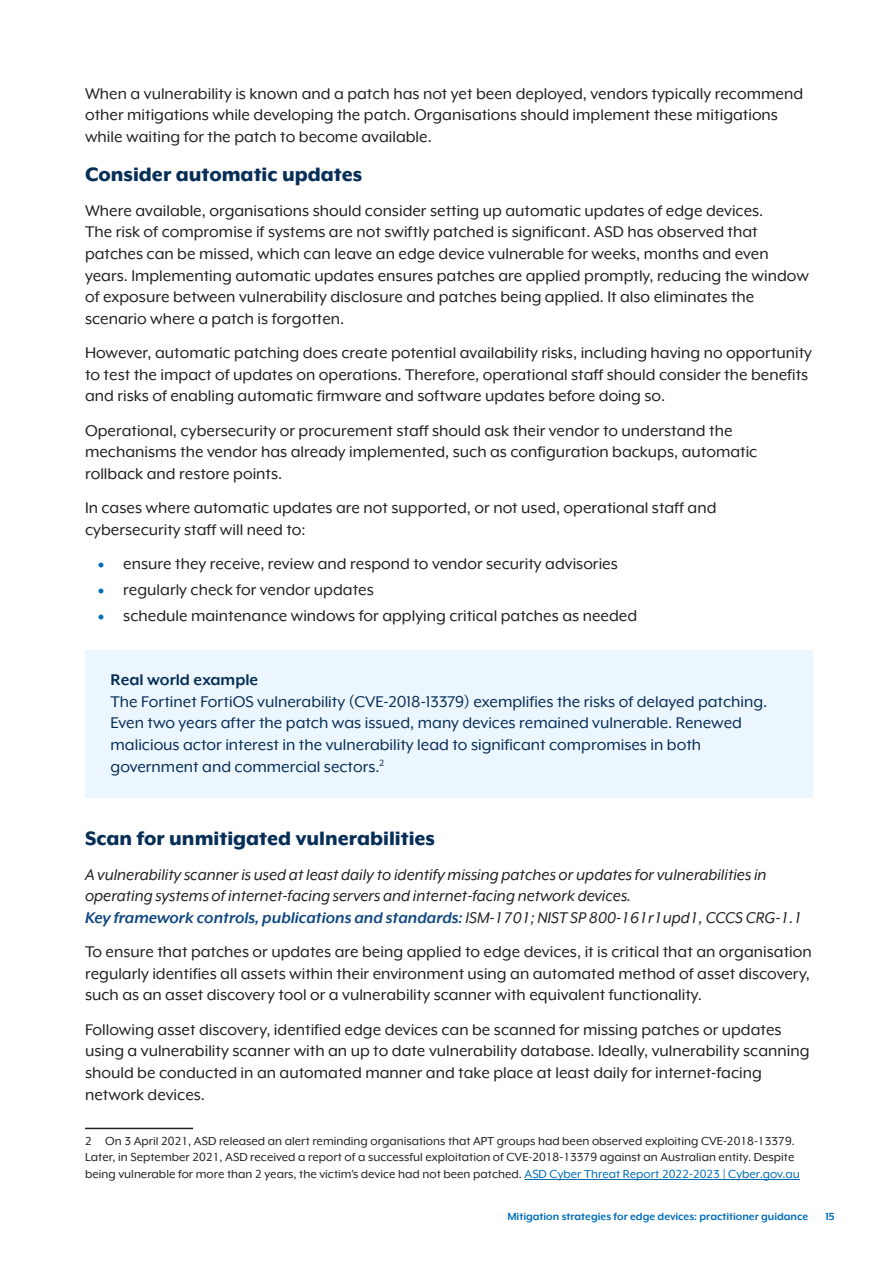
<style>
.page{position:relative;width:893px;height:1263px;background:#fff}
.page>*{position:absolute;margin:0;border:0;box-sizing:border-box;transform-origin:0 0}
.H3_-_Heading_-_Navy{font:800 22.5px "Mr Eaves XL Mod OT";color:#072e57}
.Body{font:18px/21.6px "Mr Eaves XL Mod OT";color:#231f20}
.Body_SHADED{font:18px/21.6px "Mr Eaves XL Mod OT";color:#072e57}
.Body-2{font:italic 18px/21.6px "Mr Eaves XL Mod OT";color:#231f20}
.Body-3{font:italic 700 18px "Mr Eaves XL Mod OT";color:#114881}
.Body_SHADED-2{font:700 18px "Mr Eaves XL Mod OT";color:#072e57}
.Footnote{font:13.5px/16.5px "Mr Eaves XL Mod OT";color:#231f20}
.t1{font:700 12px "Mr Eaves XL Mod OT";color:#006db7}
.s1{font-family:"Mr Eaves XL Mod Nar OT";font-weight:900;font-size:22.5px;color:#006db7}
.s2{font-weight:400;color:#231f20}
.s3{color:#006db7}
</style>
<div class="page">
<div style="left:85px;top:650px;width:727px;height:61px;background:#ecf6fe"></div>
<div style="left:85px;top:672px;width:727px;height:125px;background:#ecf6fe"></div>
<hr style="left:85px;top:1128px;width:108px;height:1px;background:#231f20">
<hr style="left:524px;top:1179px;width:276px;height:1px;background:#006db7">
<p class="Body" style="left:85px;top:82px;width:720px">When a vulnerability is known and a patch has not yet been deployed, vendors typically recommend other mitigations while developing the patch. Organisations should implement these mitigations while waiting for the patch to become available.</p>
<h3 class="H3_-_Heading_-_Navy" style="left:85px;top:162px;width:279px">Consider automatic updates</h3>
<p class="Body" style="left:85px;top:200px;width:725px">Where available, organisations should consider setting up automatic updates of edge devices.<br>The risk of compromise if systems are not swiftly patched is significant. ASD has observed that patches can be missed, which can leave an edge device vulnerable for weeks, months and even years. Implementing automatic updates ensures patches are applied promptly, reducing the window of exposure between vulnerability disclosure and patches being applied. It also eliminates the scenario where a patch is forgotten.</p>
<p class="Body" style="left:85px;top:342px;width:728px">However, automatic patching does create potential availability risks, including having no opportunity to test the impact of updates on operations. Therefore, operational staff should consider the benefits and risks of enabling automatic firmware and software updates before doing so.</p>
<p class="Body" style="left:85px;top:420px;width:674px">Operational, cybersecurity or procurement staff should ask their vendor to understand the mechanisms the vendor has already implemented, such as configuration backups, automatic rollback and restore points.</p>
<p class="Body" style="left:85px;top:497px;width:633px">In cases where automatic updates are not supported, or not used, operational staff and cybersecurity staff will need to:</p>
<p class="Body" style="left:98px;top:553px;width:522px"><span class="s1">•</span> ensure they receive, review and respond to vendor security advisories</p>
<p class="Body" style="left:98px;top:579px;width:277px"><span class="s1">•</span> regularly check for vendor updates</p>
<p class="Body" style="left:98px;top:605px;width:541px"><span class="s1">•</span> schedule maintenance windows for applying critical patches as needed</p>
<p class="Body_SHADED-2" style="left:111px;top:670px;width:149px">Real world example</p>
<p class="Body_SHADED" style="left:111px;top:690px;width:658px">The Fortinet FortiOS vulnerability (CVE-2018-13379) exemplifies the risks of delayed patching.<br>Even two years after the patch was issued, many devices remained vulnerable. Renewed malicious actor interest in the vulnerability lead to significant compromises in both government and commercial sectors.<sup>2</sup></p>
<h3 class="H3_-_Heading_-_Navy" style="left:85px;top:826px;width:351px">Scan for unmitigated vulnerabilities</h3>
<p class="Body-2" style="left:85px;top:863px;width:683px">A vulnerability scanner is used at least daily to identify missing patches or updates for vulnerabilities in operating systems of internet-facing servers and internet-facing network devices.</p>
<p class="Body-3" style="left:85px;top:908px;width:719px">Key framework controls, publications and standards: <span class="s2">ISM-1701; NIST SP 800-161r1upd1, CCCS CRG-1.1</span></p>
<p class="Body" style="left:85px;top:941px;width:728px;text-align:justify">To ensure that patches or updates are being applied to edge devices, it is critical that an organisation regularly identifies all assets within their environment using an automated method of asset discovery, such as an asset discovery tool or a vulnerability scanner with equivalent functionality.</p>
<p class="Body" style="left:85px;top:1018px;width:726px">Following asset discovery, identified edge devices can be scanned for missing patches or updates using a vulnerability scanner with an up to date vulnerability database. Ideally, vulnerability scanning should be conducted in an automated manner and take place at least daily for internet-facing network devices.</p>
<p class="Footnote" style="left:85px;top:1132px;width:716px">2 On 3 April 2021, ASD released an alert reminding organisations that APT groups had been observed exploiting CVE-2018-13379.<br>Later, in September 2021, ASD received a report of a successful exploitation of CVE-2018-13379 against an Australian entity. Despite being vulnerable for more than 2 years, the victim’s device had not been patched. <span class="s3">ASD Cyber Threat Report 2022-2023 | Cyber.gov.au</span></p>
<p class="t1" style="left:507px;top:1210px;width:302px">Mitigation strategies for edge devices: practitioner guidance</p>
<p class="t1" style="left:825px;top:1210px;width:11px">15</p>
</div>
